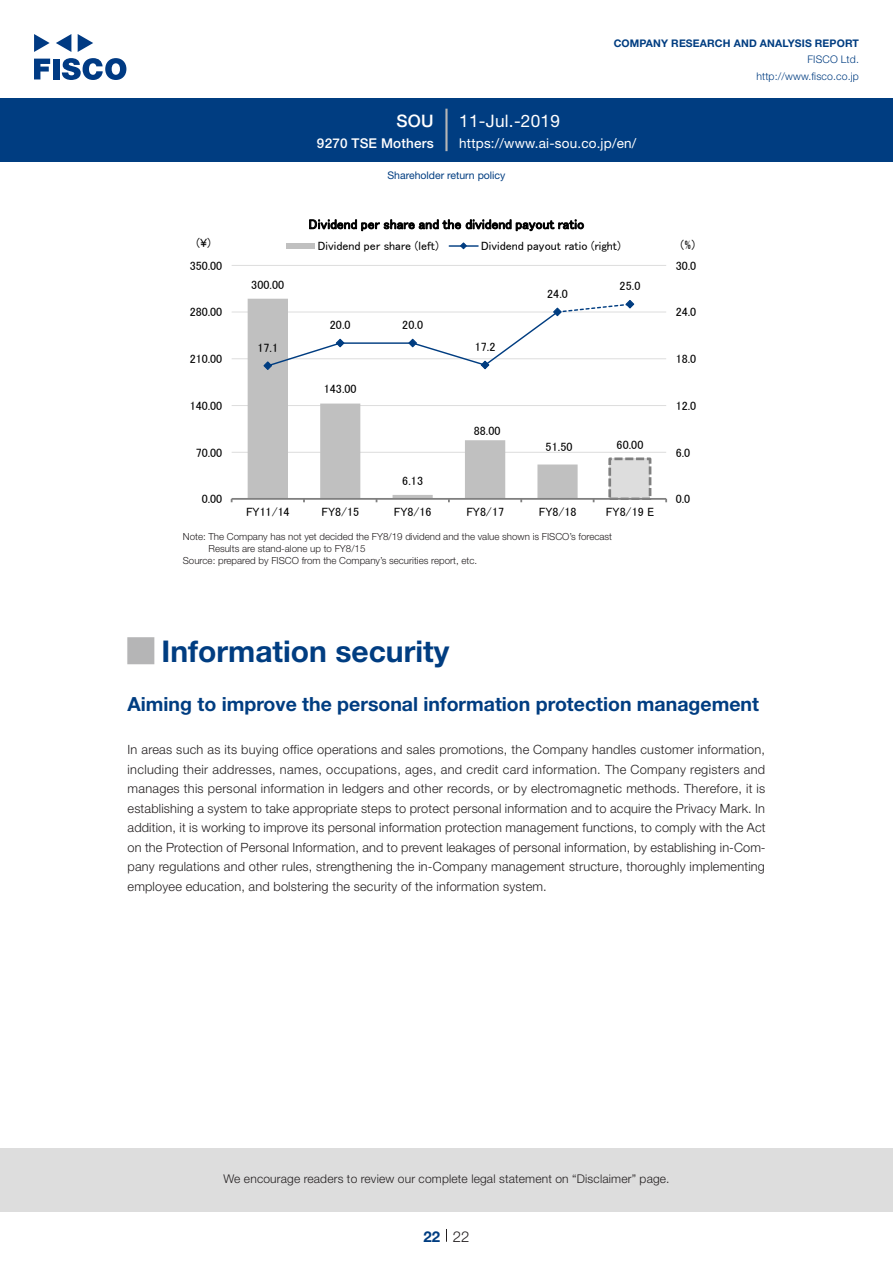
<style>
.page{position:relative;width:893px;height:1263px;background:#fff}
.page>*{position:absolute;margin:0;border:0;box-sizing:border-box;transform-origin:0 0}
.t1{font:700 30px "Helvetica Neue LT Std";color:#003d81}
.t2{font:700 27px "Koz Go Pro";color:#b5b5b6}
.中タイトル_e{font:700 19.5px "Helvetica Neue LT Std";color:#003d81}
.t3{font:17.25px "Helvetica Neue LT Std";letter-spacing:.015em;color:#fff}
.t4{font:500 17.25px "Helvetica Neue LT Std";color:#fff}
.t5{font:300 15px "Helvetica Neue LT Std";color:#231f20}
.t6{font:700 15px "Helvetica Neue LT Std";color:#003d81}
.t7{font:13.5px "MS P Gothic";letter-spacing:.01em;color:#000}
.t8{font:13.5px "Helvetica Neue LT Std";letter-spacing:.015em;color:#fff}
.t9{font:500 13.5px "Helvetica Neue LT Std";letter-spacing:.015em;color:#fff}
.本文_e{font:300 12.75px/19.5px "Helvetica Neue LT Std";letter-spacing:.015em;color:#231f20;text-align:justify}
.t10{font:12.15px "MS P Gothic";color:#000}
.t11{font:12px "MS P Gothic";color:#000}
.t12{font:300 12px "Helvetica Neue LT Std";letter-spacing:.015em;color:#231f20}
.t13{font:700 10.5px "Helvetica Neue LT Std";letter-spacing:.015em;color:#003d81}
.t14{font:300 10.5px/16.5px "Helvetica Neue LT Std";letter-spacing:.015em;color:#003d81;text-align:right}
.ヘッダー_e{font:10.5px "Helvetica Neue LT Std";color:#003d81}
.表組み基本スタイル_en{font:300 9.75px/12px "Helvetica Neue LT Std";color:#231f20}
</style>
<div class="page">
<div style="left:0;top:1148px;width:893px;height:64px;background:#ddd"></div>
<svg style="left:34px;top:59px;width:16px;height:20px"></svg>
<div style="left:53px;top:59px;width:6px;height:20px;background:#003a83"></div>
<svg style="left:62px;top:58px;width:64px;height:22px"></svg>
<svg style="left:34px;top:34px;width:16px;height:18px"></svg>
<svg style="left:78px;top:34px;width:15px;height:18px"></svg>
<svg style="left:56px;top:34px;width:15px;height:18px"></svg>
<div style="left:0;top:98px;width:893px;height:64px;background:#003d81"></div>
<hr style="left:445px;top:109px;width:3px;height:42px;background:#b5b5b6">
<svg style="left:446px;top:1229px;width:1px;height:13px"></svg>
<hr style="left:232px;top:452px;width:434px;height:1px;background:#ddd">
<hr style="left:232px;top:405px;width:434px;height:1px;background:#ddd">
<hr style="left:232px;top:358px;width:434px;height:1px;background:#ddd">
<hr style="left:232px;top:312px;width:434px;height:1px;background:#ddd">
<hr style="left:232px;top:265px;width:434px;height:1px;background:#ddd">
<div style="left:610px;top:459px;width:40px;height:40px;background:#ddd"></div>
<div style="left:608px;top:457px;width:43px;height:43px;border:3px dashed #7f7f7f"></div>
<svg style="left:248px;top:299px;width:330px;height:199px"></svg>
<hr style="left:232px;top:498px;width:434px;height:2px;background:#808080">
<svg style="left:262px;top:299px;width:373px;height:72px"></svg>
<svg style="left:309px;top:219px;width:275px;height:12px"></svg>
<div style="left:286px;top:243px;width:29px;height:6px;background:#c0c0c0"></div>
<hr style="left:449px;top:245px;width:29px;height:2px;background:#003d81">
<svg style="left:459px;top:242px;width:9px;height:8px"></svg>
<h3 class="t4" style="left:396px;top:110px;width:39px">SOU</h3>
<p class="t9" style="left:317px;top:135px;width:118px">9270 TSE Mothers</p>
<h3 class="t3" style="left:459px;top:110px;width:102px">11-Jul.-2019</h3>
<p class="t13" style="left:614px;top:37px;width:247px">COMPANY RESEARCH AND ANALYSIS REPORT</p>
<p class="t14" style="left:756px;top:51px;width:104px">FISCO Ltd. http://www.fisco.co j p.</p>
<p class="t8" style="left:459px;top:135px;width:179px">https://www.ai-sou.co j p. /en/</p>
<p class="t11" style="left:196px;top:237px;width:16px">(¥)</p>
<p class="t11" style="left:190px;top:259px;width:34px">350.00</p>
<p class="t11" style="left:190px;top:306px;width:34px">280.00</p>
<p class="t11" style="left:190px;top:353px;width:34px">210.00</p>
<p class="t11" style="left:190px;top:400px;width:34px">140.00</p>
<p class="t10" style="left:196px;top:446px;width:28px">70.00</p>
<p class="t11" style="left:202px;top:493px;width:22px">0.00</p>
<p class="ヘッダー_e" style="left:387px;top:169px;width:120px">Shareholder return policy</p>
<p class="t7" style="left:309px;top:217px;width:277px">Dividend per share and the dividend payout ratio</p>
<p class="t11" style="left:481px;top:240px;width:141px">Dividend payout ratio (right(</p>
<p class="t11" style="left:318px;top:240px;width:122px">Dividend per share (left)</p>
<p class="t11" style="left:251px;top:278px;width:34px">300.00</p>
<p class="t11" style="left:547px;top:288px;width:22px">24.0</p>
<p class="t11" style="left:620px;top:280px;width:22px">25.0</p>
<p class="t11" style="left:330px;top:319px;width:22px">20.0</p>
<p class="t11" style="left:402px;top:319px;width:22px">20.0</p>
<p class="t10" style="left:257px;top:341px;width:22px">17.1</p>
<p class="t11" style="left:475px;top:341px;width:22px">17.2</p>
<p class="t11" style="left:324px;top:383px;width:34px">143.00</p>
<p class="t11" style="left:474px;top:424px;width:28px">88.00</p>
<p class="t11" style="left:546px;top:441px;width:28px">51.50</p>
<p class="t11" style="left:617px;top:438px;width:28px">60.00</p>
<p class="t11" style="left:402px;top:474px;width:22px">6.13</p>
<p class="t11" style="left:246px;top:506px;width:45px">FY11/14</p>
<p class="t11" style="left:321px;top:506px;width:39px">FY8/15</p>
<p class="t11" style="left:394px;top:506px;width:39px">FY8/16</p>
<p class="t11" style="left:466px;top:506px;width:39px">FY8/17</p>
<p class="t11" style="left:539px;top:506px;width:39px">FY8/18</p>
<p class="t11" style="left:606px;top:506px;width:50px">FY8/19 E</p>
<p class="表組み基本スタイル_en" style="left:208px;top:530px;width:405px;text-indent:-26px">Note: The Company has not yet decided the FY8/19 dividend and the value shown is FISCO s’ forecast<br>Results are stand-alone up to FY8/15</p>
<p class="表組み基本スタイル_en" style="left:183px;top:554px;width:296px">Source: prepared by FISCO from the Company s’ securities report, etc.</p>
<p class="t10" style="left:679px;top:238px;width:20px">(%)</p>
<p class="t11" style="left:676px;top:259px;width:22px">30.0</p>
<p class="t11" style="left:676px;top:306px;width:22px">24.0</p>
<p class="t11" style="left:676px;top:353px;width:22px">18.0</p>
<p class="t11" style="left:676px;top:400px;width:22px">12.0</p>
<p class="t10" style="left:676px;top:446px;width:16px">6.0</p>
<p class="t11" style="left:676px;top:493px;width:16px">0.0</p>
<p class="t2" style="left:128px;top:634px;width:28px">█</p>
<p class="中タイトル_e" style="left:128px;top:692px;width:633px">Aiming to improve the personal information protection management</p>
<p class="本文_e" style="left:128px;top:740px;width:640px">In areas such as its buying office operations and sales promotions, the Company handles customer information, including their addresses, names, occupations, ages, and credit card information. The Company registers and manages this personal information in ledgers and other records, or by electromagnetic methods. Therefore isit, establishing a system to take appropriate steps to protect personal information and to acquire the Privacy Mark In. addition isit, working to improve its personal information protection management functions to, comply with the Act</p>
<p class="本文_e" style="left:128px;top:857px;width:639px">pany regulations and other rules, strengthening the in-Company management structure, thoroughly implementing</p>
<p class="t1" style="left:162px;top:633px;width:289px">Information security</p>
<p class="本文_e" style="left:128px;top:837px;width:639px">on the Protection of Personal Information, and to prevent leakages of personal information, by establishing in-Com-</p>
<p class="本文_e" style="left:128px;top:876px;width:421px">employee education, and bolstering the security of the information system.</p>
<p class="t12" style="left:223px;top:1171px;width:448px">We encourage readers to review our complete legal statement on “Disclaimer” page.</p>
<p class="t6" style="left:423px;top:1227px;width:18px">22</p>
<p class="t5" style="left:453px;top:1227px;width:18px">22</p>
</div>
